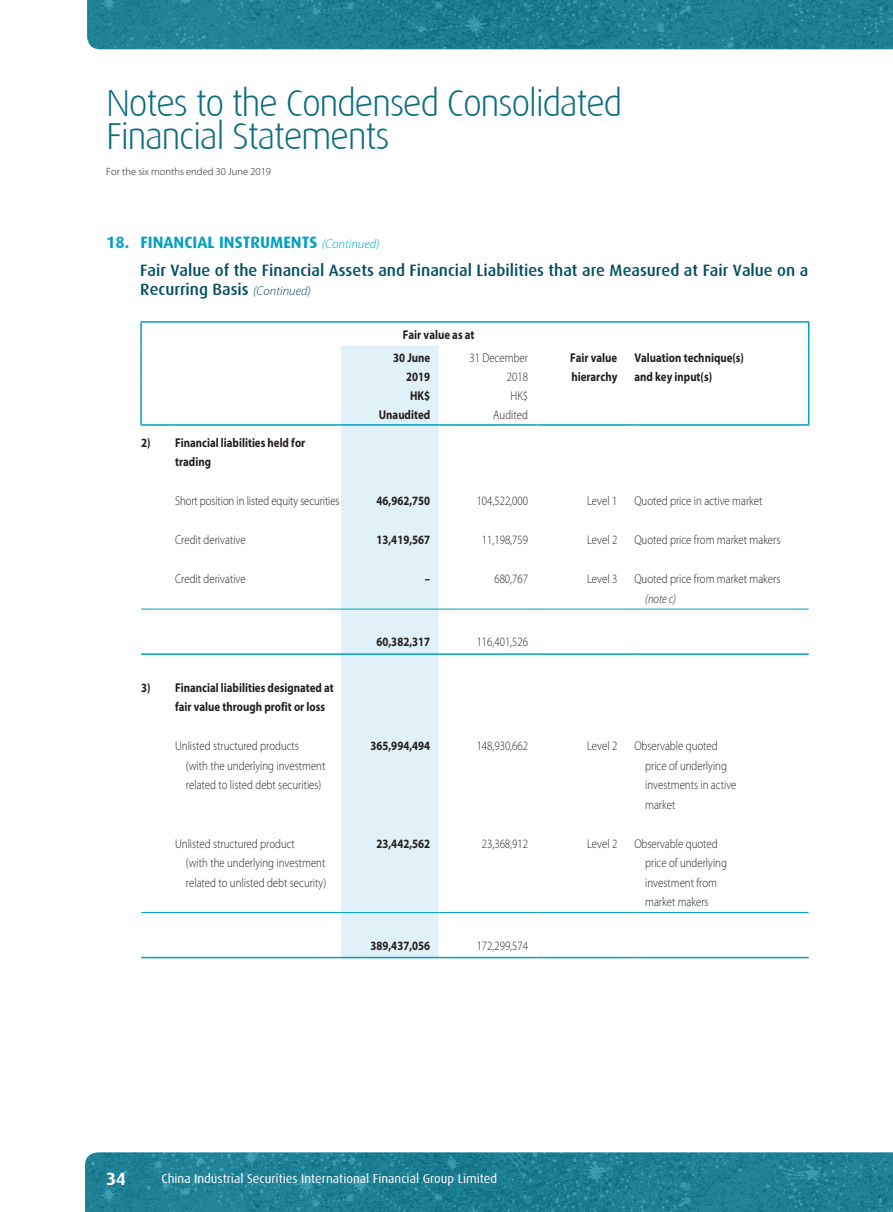
<style>
.page{position:relative;width:893px;height:1212px;background:#fff}
.page>*{position:absolute;margin:0;border:0;box-sizing:border-box;transform-origin:0 0}
.t1{font:300 37.5px/33px "Dax";letter-spacing:-.04em;color:#0d6d80}
.t2{font:700 18px "Dax";color:#fff}
.t3{font:500 16.5px/28px "Dax";color:#004e61}
.t4{font:300 12.75px/19.5px "Myriad Pro";color:#231f20;scale:.85 1}
.t5{font:700 12.75px/18.8px "Myriad Pro";color:#231f20;scale:.85 1}
.t6{font:12.75px "Dax";color:#fff}
.t7{font:italic 300 12.75px "Myriad Pro";color:#231f20;scale:.85 1}
.t8{font:300 10.5px "Myriad Pro";color:#231f20}
.s1{font-weight:700;color:#009fc3}
.s2{font-family:"Myriad Pro";font-weight:300;font-style:italic;font-size:12.75px;color:#009fc3}
.s3{font-family:"Myriad Pro";font-weight:300;font-style:italic;font-size:12.75px}
</style>
<div class="page">
<img style="left:87px;top:0;width:806px;height:49px">
<img style="left:85px;top:1152px;width:808px;height:60px">
<div style="left:341px;top:346px;width:98px;height:611px;background:#e0f2f7"></div>
<hr style="left:140px;top:323px;width:2px;height:23px;background:#009fc3">
<hr style="left:140px;top:346px;width:2px;height:37px;background:#009fc3">
<hr style="left:140px;top:321px;width:35px;height:2px;background:#009fc3">
<hr style="left:175px;top:321px;width:166px;height:2px;background:#009fc3">
<hr style="left:341px;top:321px;width:98px;height:2px;background:#009fc3">
<hr style="left:439px;top:321px;width:97px;height:2px;background:#009fc3">
<hr style="left:536px;top:321px;width:98px;height:2px;background:#009fc3">
<hr style="left:634px;top:321px;width:175px;height:2px;background:#009fc3">
<svg style="left:808px;top:323px;width:1px;height:23px"></svg>
<hr style="left:808px;top:346px;width:1px;height:37px;background:#009fc3">
<svg style="left:140px;top:383px;width:2px;height:19px"></svg>
<hr style="left:140px;top:402px;width:2px;height:22px;background:#009fc3">
<svg style="left:808px;top:383px;width:1px;height:41px"></svg>
<hr style="left:140px;top:424px;width:35px;height:2px;background:#009fc3">
<hr style="left:175px;top:424px;width:166px;height:2px;background:#009fc3">
<hr style="left:341px;top:424px;width:98px;height:2px;background:#009fc3">
<hr style="left:439px;top:424px;width:97px;height:2px;background:#009fc3">
<hr style="left:536px;top:424px;width:98px;height:2px;background:#009fc3">
<hr style="left:634px;top:424px;width:175px;height:2px;background:#009fc3">
<hr style="left:141px;top:609px;width:34px;height:1px;background:#009fc3">
<hr style="left:175px;top:609px;width:166px;height:1px;background:#009fc3">
<hr style="left:341px;top:609px;width:98px;height:1px;background:#009fc3">
<hr style="left:439px;top:609px;width:97px;height:1px;background:#009fc3">
<hr style="left:536px;top:609px;width:98px;height:1px;background:#009fc3">
<hr style="left:634px;top:609px;width:175px;height:1px;background:#009fc3">
<hr style="left:141px;top:653px;width:34px;height:2px;background:#009fc3">
<hr style="left:175px;top:653px;width:166px;height:2px;background:#009fc3">
<hr style="left:341px;top:653px;width:98px;height:2px;background:#009fc3">
<hr style="left:439px;top:653px;width:97px;height:2px;background:#009fc3">
<hr style="left:536px;top:653px;width:98px;height:2px;background:#009fc3">
<hr style="left:634px;top:653px;width:175px;height:2px;background:#009fc3">
<hr style="left:141px;top:912px;width:34px;height:1px;background:#009fc3">
<hr style="left:175px;top:912px;width:166px;height:1px;background:#009fc3">
<hr style="left:341px;top:912px;width:98px;height:1px;background:#009fc3">
<hr style="left:439px;top:912px;width:97px;height:1px;background:#009fc3">
<hr style="left:536px;top:912px;width:98px;height:1px;background:#009fc3">
<hr style="left:634px;top:912px;width:175px;height:1px;background:#009fc3">
<hr style="left:141px;top:957px;width:34px;height:1px;background:#009fc3">
<hr style="left:175px;top:957px;width:166px;height:1px;background:#009fc3">
<hr style="left:341px;top:957px;width:98px;height:1px;background:#009fc3">
<hr style="left:439px;top:957px;width:97px;height:1px;background:#009fc3">
<hr style="left:536px;top:957px;width:98px;height:1px;background:#009fc3">
<hr style="left:634px;top:957px;width:175px;height:1px;background:#009fc3">
<h1 class="t1" style="left:106px;top:86px;width:518px">Notes to the Condensed Consolidated<br>Financial Statements</h1>
<p class="t8" style="left:106px;top:165px;width:166px">For the six months ended 30 June 2019</p>
<p class="t3" style="left:140px;top:228px;width:669px;text-indent:-34px"><span class="s1">18. FINANCIAL INSTRUMENTS</span> <span class="s2">(Continued)<br></span>Fair Value of the Financial Assets and Financial Liabilities that are Measured at Fair Value on a</p>
<p class="t3" style="left:140px;top:276px;width:172px">Recurring Basis <span class="s3">(Continued)</span></p>
<p class="t5" style="left:403px;top:325px;width:86px">Fair value as at</p>
<p class="t5" style="left:634px;top:348px;width:130px">Valuation technique(s) and key input(s)</p>
<p class="t5" style="left:393px;top:348px;width:45px;text-align:right">30 June<br>2019</p>
<p class="t4" style="left:469px;top:349px;width:70px;line-height:18.8px;text-align:right">31 December<br>2018</p>
<p class="t5" style="left:570px;top:348px;width:57px">Fair value hierarchy</p>
<p class="t5" style="left:410px;top:386px;width:25px">HK$</p>
<p class="t4" style="left:510px;top:386px;width:22px">HK$</p>
<p class="t5" style="left:379px;top:404px;width:62px">Unaudited</p>
<p class="t4" style="left:493px;top:404px;width:42px">Audited</p>
<p class="t5" style="left:175px;top:432px;width:155px;line-height:19.5px;text-indent:-34px">2) Financial liabilities held for trading</p>
<p class="t4" style="left:175px;top:491px;width:195px">Short position in listed equity securities</p>
<p class="t5" style="left:376px;top:491px;width:65px">46,962,750</p>
<p class="t4" style="left:477px;top:491px;width:62px">104,522,000</p>
<p class="t4" style="left:587px;top:491px;width:37px">Level 1</p>
<p class="t4" style="left:634px;top:491px;width:152px">Quoted price in active market</p>
<p class="t4" style="left:175px;top:530px;width:85px">Credit derivative</p>
<p class="t5" style="left:376px;top:530px;width:65px">13,419,567</p>
<p class="t4" style="left:482px;top:530px;width:56px">11,198,759</p>
<p class="t4" style="left:587px;top:530px;width:37px">Level 2</p>
<p class="t4" style="left:634px;top:530px;width:173px">Quoted price from market makers</p>
<p class="t4" style="left:175px;top:569px;width:85px">Credit derivative</p>
<p class="t5" style="left:425px;top:569px;width:8px">–</p>
<p class="t4" style="left:494px;top:569px;width:41px">680,767</p>
<p class="t4" style="left:587px;top:569px;width:37px">Level 3</p>
<p class="t4" style="left:634px;top:569px;width:173px">Quoted price from market makers</p>
<p class="t7" style="left:645px;top:591px;width:38px">(note c)</p>
<p class="t5" style="left:376px;top:632px;width:65px">60,382,317</p>
<p class="t4" style="left:477px;top:632px;width:62px">116,401,526</p>
<p class="t5" style="left:175px;top:677px;width:188px;line-height:19.5px;text-indent:-34px">3) Financial liabilities designated at fair value through profit or loss</p>
<p class="t4" style="left:186px;top:736px;width:166px;text-indent:-11px">Unlisted structured products<br>(with the underlying investment related to listed debt securities)</p>
<p class="t5" style="left:370px;top:736px;width:72px">365,994,494</p>
<p class="t4" style="left:477px;top:736px;width:62px">148,930,662</p>
<p class="t4" style="left:587px;top:736px;width:37px">Level 2</p>
<p class="t4" style="left:645px;top:736px;width:109px;text-indent:-11px">Observable quoted price of underlying investments in active market</p>
<p class="t4" style="left:186px;top:834px;width:167px;text-indent:-11px">Unlisted structured product<br>(with the underlying investment related to unlisted debt security)</p>
<p class="t5" style="left:376px;top:834px;width:65px">23,442,562</p>
<p class="t4" style="left:482px;top:834px;width:56px">23,368,912</p>
<p class="t4" style="left:587px;top:834px;width:37px">Level 2</p>
<p class="t4" style="left:645px;top:834px;width:98px;text-indent:-11px">Observable quoted price of underlying investment from market makers</p>
<p class="t5" style="left:370px;top:936px;width:72px">389,437,056</p>
<p class="t4" style="left:477px;top:936px;width:62px">172,299,574</p>
<h2 class="t2" style="left:106px;top:1168px;width:21px">34</h2>
<p class="t6" style="left:162px;top:1171px;width:337px">China Industrial Securities International Financial Group Limited</p>
</div>
